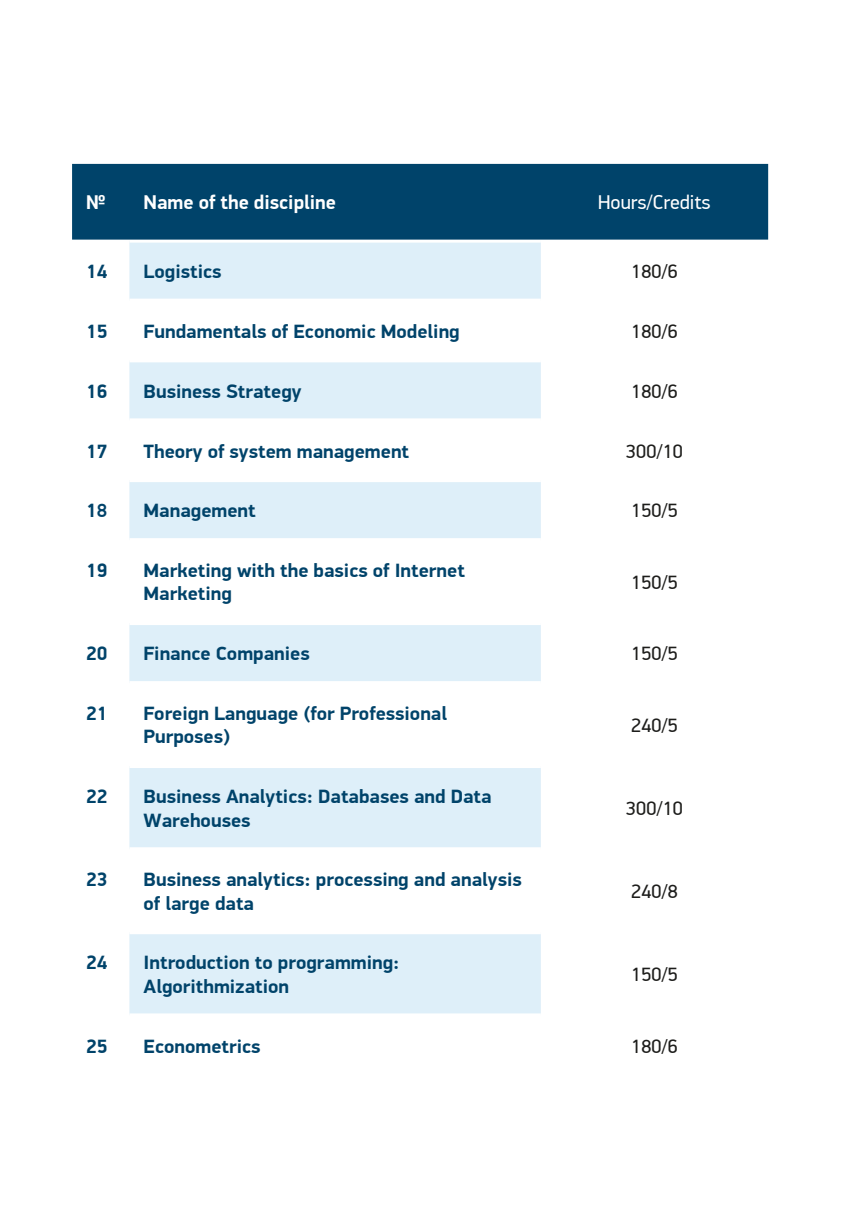
<style>
.page{position:relative;width:857px;height:1225px;background:#fff}
.page>*{position:absolute;margin:0;border:0;box-sizing:border-box;transform-origin:0 0}
.t1{font:700 20px "PF Din Display Pro";color:#fff}
.t2{font:20px "PF Din Display Pro";color:#fff}
.t3{font:700 19.4px/23.2px "PF Din Display Pro";color:#00436a}
.t4{font:19.4px "PF Din Display Pro";color:#1d1d1b}
</style>
<div class="page">
<div style="left:129px;top:243px;width:411px;height:56px;background:#deeff9"></div>
<svg style="left:129px;top:362px;width:411px;height:651px;fill:#deeff9"></svg>
<svg style="left:129px;top:242px;width:411px;height:1px"></svg>
<svg style="left:129px;top:418px;width:411px;height:4px"></svg>
<hr style="left:129px;top:478px;width:411px;height:4px;background:#fff">
<hr style="left:129px;top:538px;width:411px;height:4px;background:#fff">
<hr style="left:129px;top:621px;width:411px;height:4px;background:#fff">
<hr style="left:129px;top:681px;width:411px;height:4px;background:#fff">
<hr style="left:129px;top:764px;width:411px;height:4px;background:#fff">
<hr style="left:129px;top:847px;width:411px;height:4px;background:#fff">
<hr style="left:129px;top:930px;width:411px;height:4px;background:#fff">
<svg style="left:129px;top:1013px;width:411px;height:1px"></svg>
<div style="left:72px;top:164px;width:695px;height:76px;background:#00436a"></div>
<p class="t1" style="left:86px;top:190px;width:21px">№</p>
<p class="t1" style="left:143px;top:190px;width:194px">Name of the discipline</p>
<p class="t2" style="left:598px;top:191px;width:114px">Hours/Credits</p>
<p class="t3" style="left:86px;top:260px;width:23px">14</p>
<p class="t3" style="left:143px;top:260px;width:79px">Logistics</p>
<p class="t4" style="left:631px;top:260px;width:48px">180/6</p>
<p class="t3" style="left:86px;top:320px;width:23px">15</p>
<p class="t3" style="left:143px;top:320px;width:317px">Fundamentals of Economic Modeling</p>
<p class="t4" style="left:631px;top:320px;width:48px">180/6</p>
<p class="t3" style="left:86px;top:380px;width:23px">16</p>
<p class="t3" style="left:143px;top:380px;width:159px">Business Strategy</p>
<p class="t4" style="left:631px;top:379px;width:48px">180/6</p>
<p class="t3" style="left:86px;top:440px;width:23px">17</p>
<p class="t3" style="left:143px;top:440px;width:267px">Theory of system management</p>
<p class="t4" style="left:626px;top:439px;width:58px">300/10</p>
<p class="t3" style="left:86px;top:500px;width:23px">18</p>
<p class="t3" style="left:143px;top:500px;width:114px">Management</p>
<p class="t4" style="left:631px;top:499px;width:48px">150/5</p>
<p class="t3" style="left:86px;top:559px;width:23px">19</p>
<p class="t3" style="left:143px;top:559px;width:322px">Marketing with the basics of Internet<br>Marketing</p>
<p class="t4" style="left:631px;top:571px;width:48px">150/5</p>
<p class="t3" style="left:86px;top:642px;width:23px">20</p>
<p class="t3" style="left:143px;top:642px;width:167px">Finance Companies</p>
<p class="t4" style="left:631px;top:642px;width:48px">150/5</p>
<p class="t3" style="left:86px;top:702px;width:23px">21</p>
<p class="t3" style="left:143px;top:702px;width:305px">Foreign Language (for Professional<br>Purposes)</p>
<p class="t4" style="left:631px;top:713px;width:48px">240/5</p>
<p class="t3" style="left:86px;top:785px;width:23px">22</p>
<p class="t3" style="left:143px;top:785px;width:349px">Business Analytics: Databases and Data<br>Warehouses</p>
<p class="t4" style="left:626px;top:797px;width:58px">300/10</p>
<p class="t3" style="left:86px;top:868px;width:23px">23</p>
<p class="t3" style="left:143px;top:868px;width:379px">Business analytics: processing and analysis of large data</p>
<p class="t4" style="left:631px;top:880px;width:48px">240/8</p>
<p class="t3" style="left:86px;top:951px;width:23px">24</p>
<p class="t3" style="left:143px;top:951px;width:257px">Introduction to programming:<br>Algorithmization</p>
<p class="t4" style="left:631px;top:963px;width:48px">150/5</p>
<p class="t3" style="left:86px;top:1035px;width:23px">25</p>
<p class="t3" style="left:143px;top:1035px;width:118px">Econometrics</p>
<p class="t4" style="left:631px;top:1034px;width:48px">180/6</p>
</div>
